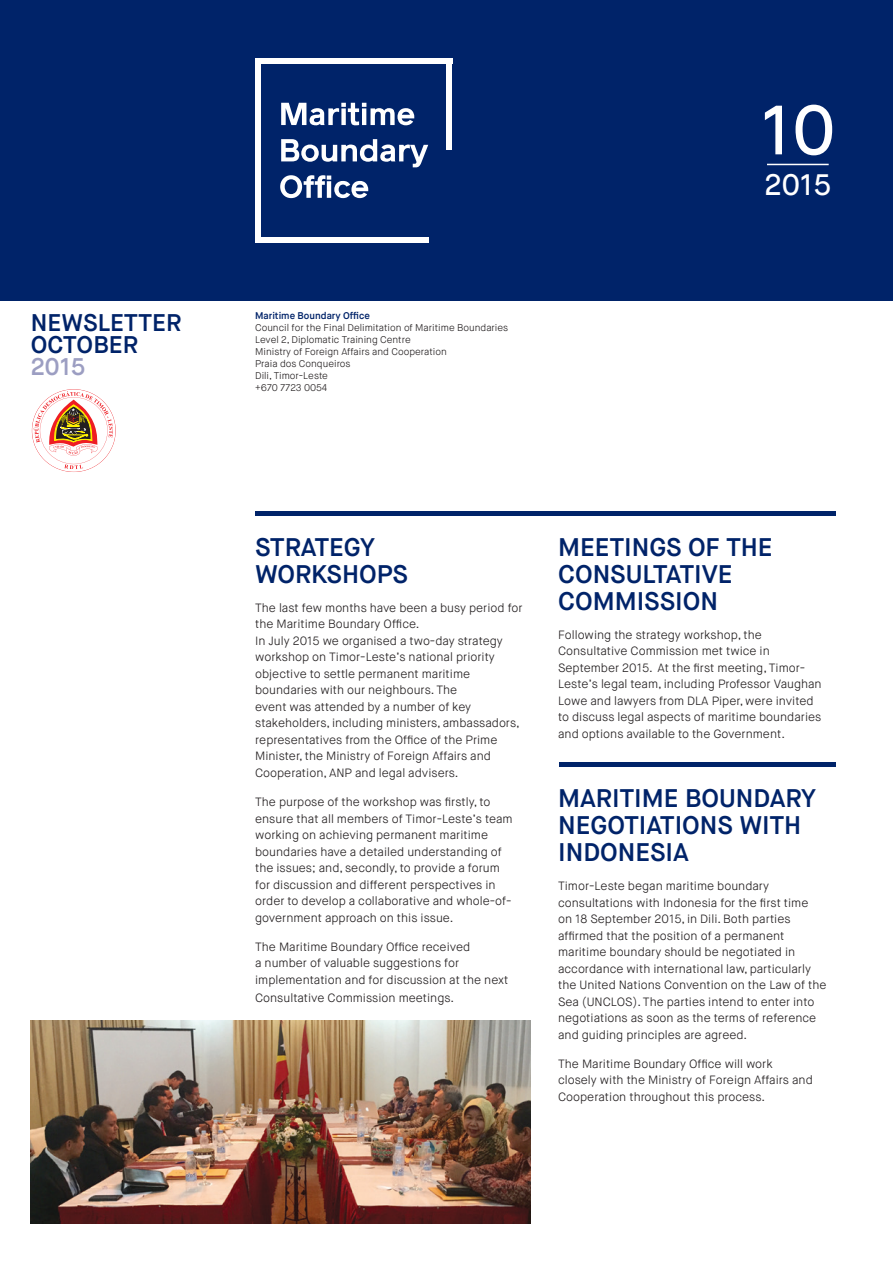
<style>
.page{position:relative;width:893px;height:1263px;background:#fff}
.page>*{position:absolute;margin:0;border:0;box-sizing:border-box;transform-origin:0 0}
.t1{font:500 69.45px "Maison Neue";color:#fff}
.t2{font:500 29.55px "Maison Neue";color:#fff}
.t3{font:600 25.5px/27px "Maison Neue";color:#002369}
.t4{font:600 24.15px "Maison Neue";color:#002369}
.t5{font:600 24.15px "Maison Neue";color:#9c9ec2}
.t6{font:300 12px/16.5px "Maison Neue";color:#231f20}
.t7{font:300 9.75px/12px "Maison Neue";color:#231f20}
.s1{font-weight:600;color:#002369}
</style>
<div class="page">
<div style="left:0;top:0;width:893px;height:301px;background:#002369"></div>
<div style="left:255px;top:59px;width:6px;height:183px;background:#fff"></div>
<div style="left:447px;top:59px;width:5px;height:91px;background:#fff"></div>
<div style="left:255px;top:59px;width:197px;height:5px;background:#fff"></div>
<div style="left:255px;top:237px;width:173px;height:5px;background:#fff"></div>
<svg style="left:280px;top:175px;width:88px;height:23px"></svg>
<svg style="left:281px;top:139px;width:147px;height:28px"></svg>
<svg style="left:281px;top:103px;width:133px;height:22px"></svg>
<div style="left:255px;top:511px;width:581px;height:5px;background:#002369"></div>
<hr style="left:559px;top:762px;width:277px;height:4px;background:#002369">
<svg style="left:32px;top:389px;width:84px;height:83px"></svg>
<img style="left:31px;top:1020px;width:499px;height:204px">
<hr style="left:767px;top:164px;width:62px;height:1px;background:#fff">
<p class="t4" style="left:31px;top:307px;width:152px">NEWSLETTER</p>
<p class="t4" style="left:31px;top:329px;width:109px">OCTOBER</p>
<p class="t5" style="left:31px;top:351px;width:56px">2015</p>
<p class="t7" style="left:255px;top:310px;width:255px"><span class="s1">Maritime Boundary Office<br></span>Council for the Final Delimitation of Maritime Boundaries<br>Level 2, Diplomatic Training Centre<br>Ministry of Foreign Affairs and Cooperation<br>Praia dos Conqueiros<br>Dili, Timor-Leste<br>+670 7723 0054</p>
<p class="t1" style="left:760px;top:86px;width:76px">10</p>
<p class="t2" style="left:764px;top:166px;width:68px">2015</p>
<p class="t3" style="left:255px;top:533px;width:154px">STRATEGY<br>WORKSHOPS</p>
<p class="t6" style="left:255px;top:599px;width:269px">The last few months have been a busy period for the Maritime Boundary Office.<br>In July 2015 we organised a two-day strategy workshop on Timor-Leste’s national priority objective to settle permanent maritime boundaries with our neighbours. The<br>event was attended by a number of key stakeholders, including ministers, ambassadors, representatives from the Office of the Prime Minister, the Ministry of Foreign Affairs and Cooperation, ANP and legal advisers.</p>
<p class="t6" style="left:255px;top:794px;width:259px">The purpose of the workshop was firstly, to ensure that all members of Timor-Leste’s team working on achieving permanent maritime boundaries have a detailed understanding of the issues; and, secondly, to provide a forum for discussion and different perspectives in order to develop a collaborative and whole-of&shy;government approach on this issue.</p>
<p class="t6" style="left:255px;top:938px;width:255px">The Maritime Boundary Office received<br>a number of valuable suggestions for implementation and for discussion at the next</p>
<p class="t6" style="left:255px;top:989px;width:201px">Consultative Commission meetings.</p>
<p class="t3" style="left:558px;top:533px;width:216px">MEETINGS OF THE<br>CONSULTATIVE<br>COMMISSION</p>
<p class="t6" style="left:558px;top:626px;width:265px">Following the strategy workshop, the Consultative Commission met twice in September 2015. At the first meeting, Timor-Leste’s legal team, including Professor Vaughan Lowe and lawyers from DLA Piper, were invited to discuss legal aspects of maritime boundaries and options available to the Government.</p>
<p class="t3" style="left:558px;top:785px;width:259px">MARITIME BOUNDARY<br>NEGOTIATIONS WITH<br>INDONESIA</p>
<p class="t6" style="left:558px;top:878px;width:270px">Timor-Leste began maritime boundary consultations with Indonesia for the first time<br>on 18 September 2015, in Dili. Both parties affirmed that the position of a permanent maritime boundary should be negotiated in accordance with international law, particularly the United Nations Convention on the Law of the Sea (UNCLOS). The parties intend to enter into negotiations as soon as the terms of reference and guiding principles are agreed.</p>
<p class="t6" style="left:558px;top:1056px;width:256px">The Maritime Boundary Office will work closely with the Ministry of Foreign Affairs and<br>Cooperation throughout this process.</p>
</div>
